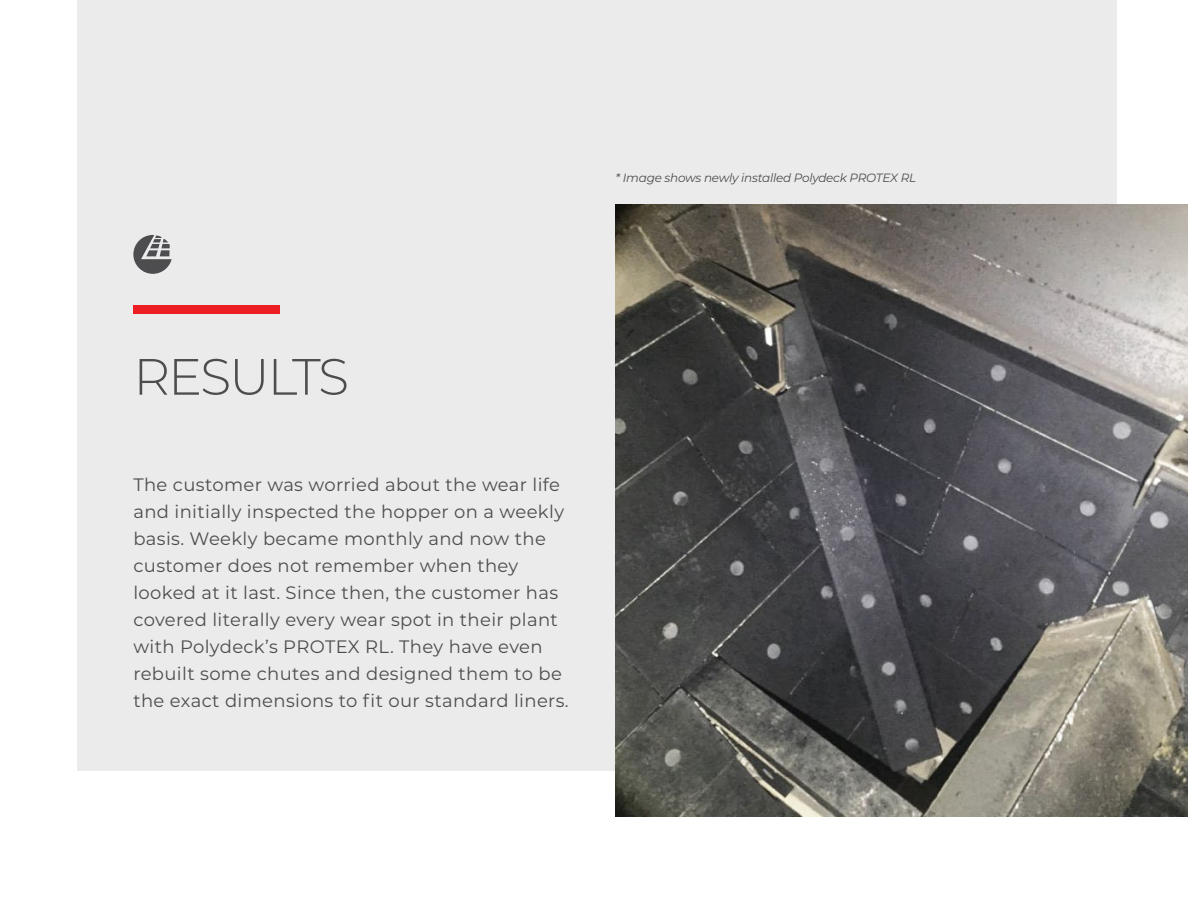
<style>
.page{position:relative;width:1188px;height:918px;background:#fff}
.page>*{position:absolute;margin:0;border:0;box-sizing:border-box;transform-origin:0 0}
.t1{font:300 51px "Montserrat";letter-spacing:-.04em;color:#4d4d4f}
.t2{font:18px/27px "Montserrat";letter-spacing:.02em;color:#4d4d4f}
.t3{font:italic 12px "Montserrat";letter-spacing:-.02em;color:#4d4d4f}
</style>
<div class="page">
<div style="left:77px;top:0;width:1040px;height:770px;background:#ebebec"></div>
<div style="left:133px;top:305px;width:147px;height:9px;background:#ed1d24"></div>
<div style="left:133px;top:235px;width:39px;height:39px;background:#4d4d4f;border-radius:50%"></div>
<svg style="left:141px;top:235px;width:31px;height:24px"></svg>
<img style="left:616px;top:204px;width:572px;height:612px">
<p class="t3" style="left:616px;top:170px;width:302px">* Image shows newly installed Polydeck PROTEX RL</p>
<h1 class="t1" style="left:133px;top:342px;width:217px">RESULTS</h1>
<p class="t2" style="left:133px;top:470px;width:437px">The customer was worried about the wear life and initially inspected the hopper on a weekly basis. Weekly became monthly and now the customer does not remember when they looked at it last. Since then, the customer has covered literally every wear spot in their plant with Polydeck’s PROTEX RL. They have even rebuilt some chutes and designed them to be the exact dimensions to fit our standard liners.</p>
</div>
